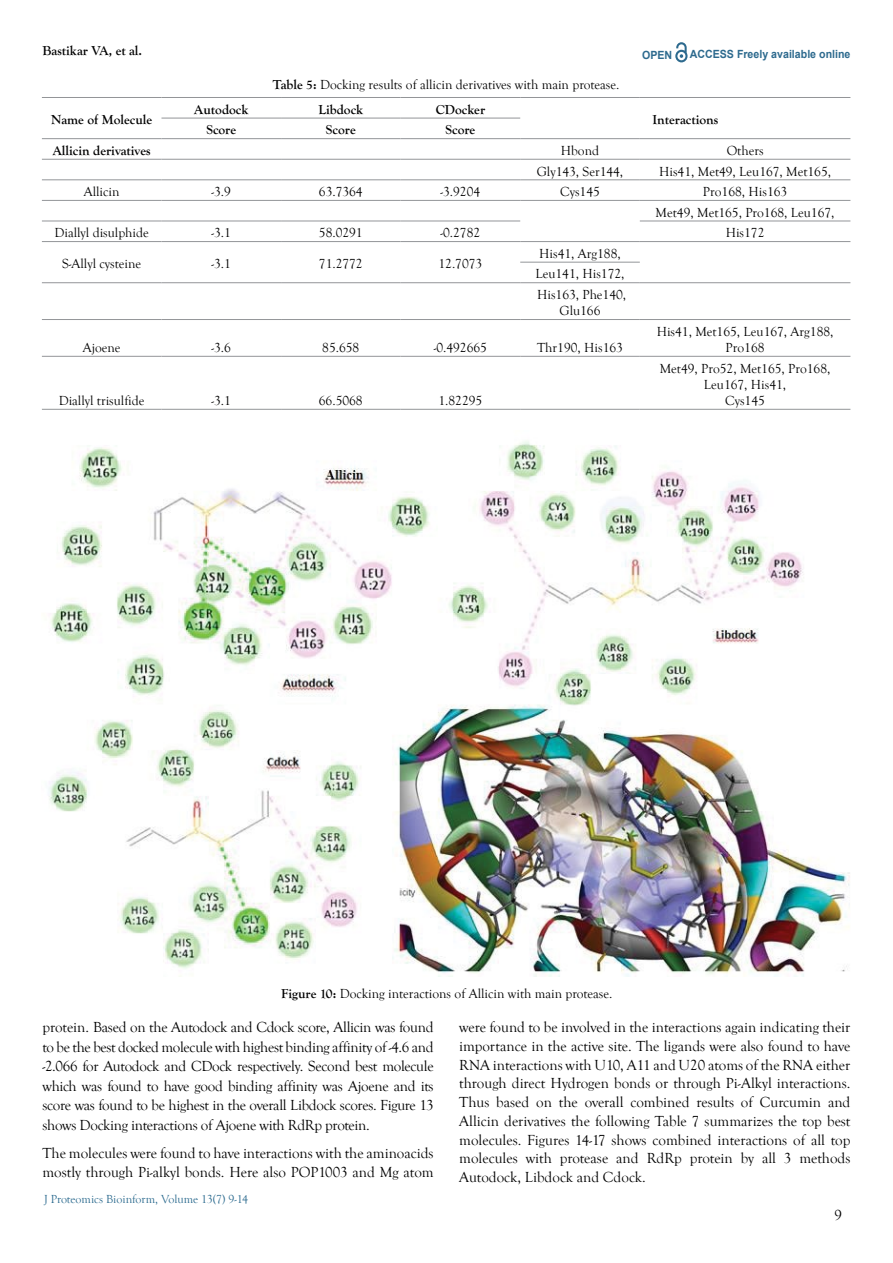
<style>
.page{position:relative;width:893px;height:1263px;background:#fff}
.page>*{position:absolute;margin:0;border:0;box-sizing:border-box;transform-origin:0 0}
.t1{font:15px/18.8px "Goudy Old Style T";color:#000;text-align:justify}
.t2{font:13.5px/20.5px "Goudy Old Style T";color:#000;text-align:center}
.t3{font:700 13.5px "Goudy Old Style T";color:#000}
.t4{font:12px "Goudy Old Style T";color:#2c6b8f}
.t5{font:700 11.25px "Arial";color:#2d6a8e;scale:.94 1}
.s1{font-weight:700}
</style>
<div class="page">
<svg style="left:675px;top:43px;width:12px;height:19px"></svg>
<hr style="left:42px;top:97px;width:119px;height:1px;background:#939598">
<hr style="left:161px;top:97px;width:120px;height:1px;background:#939598">
<hr style="left:281px;top:97px;width:120px;height:1px;background:#939598">
<hr style="left:401px;top:97px;width:119px;height:1px;background:#939598">
<hr style="left:520px;top:97px;width:120px;height:1px;background:#939598">
<hr style="left:640px;top:97px;width:210px;height:1px;background:#939598">
<hr style="left:161px;top:118px;width:120px;height:1px;background:#939598">
<hr style="left:281px;top:118px;width:120px;height:1px;background:#939598">
<hr style="left:401px;top:118px;width:119px;height:1px;background:#939598">
<hr style="left:42px;top:138px;width:119px;height:1px;background:#939598">
<hr style="left:161px;top:138px;width:120px;height:1px;background:#939598">
<hr style="left:281px;top:138px;width:120px;height:1px;background:#939598">
<hr style="left:401px;top:138px;width:119px;height:1px;background:#939598">
<hr style="left:520px;top:138px;width:120px;height:1px;background:#939598">
<hr style="left:640px;top:138px;width:210px;height:1px;background:#939598">
<hr style="left:42px;top:159px;width:119px;height:1px;background:#939598">
<hr style="left:161px;top:159px;width:120px;height:1px;background:#939598">
<hr style="left:281px;top:159px;width:120px;height:1px;background:#939598">
<hr style="left:401px;top:159px;width:119px;height:1px;background:#939598">
<hr style="left:520px;top:159px;width:120px;height:1px;background:#939598">
<hr style="left:640px;top:159px;width:210px;height:1px;background:#939598">
<hr style="left:42px;top:180px;width:119px;height:1px;background:#939598">
<hr style="left:161px;top:180px;width:120px;height:1px;background:#939598">
<hr style="left:281px;top:180px;width:120px;height:1px;background:#939598">
<hr style="left:401px;top:180px;width:119px;height:1px;background:#939598">
<hr style="left:520px;top:180px;width:120px;height:1px;background:#939598">
<hr style="left:640px;top:180px;width:210px;height:1px;background:#939598">
<hr style="left:42px;top:200px;width:119px;height:1px;background:#939598">
<hr style="left:161px;top:200px;width:120px;height:1px;background:#939598">
<hr style="left:281px;top:200px;width:120px;height:1px;background:#939598">
<hr style="left:401px;top:200px;width:119px;height:1px;background:#939598">
<hr style="left:520px;top:200px;width:120px;height:1px;background:#939598">
<hr style="left:640px;top:200px;width:210px;height:1px;background:#939598">
<hr style="left:42px;top:221px;width:119px;height:1px;background:#939598">
<hr style="left:161px;top:221px;width:120px;height:1px;background:#939598">
<hr style="left:281px;top:221px;width:120px;height:1px;background:#939598">
<hr style="left:401px;top:221px;width:119px;height:1px;background:#939598">
<hr style="left:640px;top:221px;width:210px;height:1px;background:#939598">
<hr style="left:42px;top:241px;width:119px;height:1px;background:#939598">
<hr style="left:161px;top:241px;width:120px;height:1px;background:#939598">
<hr style="left:281px;top:241px;width:120px;height:1px;background:#939598">
<hr style="left:401px;top:241px;width:119px;height:1px;background:#939598">
<hr style="left:520px;top:241px;width:120px;height:1px;background:#939598">
<hr style="left:640px;top:241px;width:210px;height:1px;background:#939598">
<hr style="left:520px;top:262px;width:120px;height:1px;background:#939598">
<hr style="left:42px;top:282px;width:119px;height:1px;background:#939598">
<hr style="left:161px;top:282px;width:120px;height:1px;background:#939598">
<hr style="left:281px;top:282px;width:120px;height:1px;background:#939598">
<hr style="left:401px;top:282px;width:119px;height:1px;background:#939598">
<hr style="left:520px;top:282px;width:120px;height:1px;background:#939598">
<hr style="left:640px;top:282px;width:210px;height:1px;background:#939598">
<hr style="left:42px;top:319px;width:119px;height:1px;background:#939598">
<hr style="left:161px;top:319px;width:120px;height:1px;background:#939598">
<hr style="left:281px;top:319px;width:120px;height:1px;background:#939598">
<hr style="left:401px;top:319px;width:119px;height:1px;background:#939598">
<hr style="left:520px;top:319px;width:120px;height:1px;background:#939598">
<hr style="left:640px;top:319px;width:210px;height:1px;background:#939598">
<hr style="left:42px;top:356px;width:119px;height:1px;background:#939598">
<hr style="left:161px;top:356px;width:120px;height:1px;background:#939598">
<hr style="left:281px;top:356px;width:120px;height:1px;background:#939598">
<hr style="left:401px;top:356px;width:119px;height:1px;background:#939598">
<hr style="left:520px;top:356px;width:120px;height:1px;background:#939598">
<hr style="left:640px;top:356px;width:210px;height:1px;background:#939598">
<hr style="left:42px;top:409px;width:119px;height:1px;background:#939598">
<hr style="left:161px;top:409px;width:120px;height:1px;background:#939598">
<hr style="left:281px;top:409px;width:120px;height:1px;background:#939598">
<hr style="left:401px;top:409px;width:119px;height:1px;background:#939598">
<hr style="left:520px;top:409px;width:120px;height:1px;background:#939598">
<hr style="left:640px;top:409px;width:210px;height:1px;background:#939598">
<img style="left:49px;top:441px;width:801px;height:536px">
<p class="t3" style="left:43px;top:43px;width:101px">Bastikar VA, et al.</p>
<p class="t5" style="left:642px;top:47px;width:34px">OPEN</p>
<p class="t5" style="left:690px;top:46px;width:172px">ACCESS Freely available online</p>
<p class="t3" style="left:51px;top:112px;width:102px">Name of Molecule</p>
<p class="t2" style="left:273px;top:74px;width:348px"><span class="s1">Table 5:</span> Docking results of allicin derivatives with main protease.</p>
<p class="t3" style="left:194px;top:102px;width:56px">Autodock</p>
<p class="t3" style="left:318px;top:102px;width:46px">Libdock</p>
<p class="t3" style="left:436px;top:102px;width:51px">CDocker</p>
<p class="t3" style="left:206px;top:122px;width:31px">Score</p>
<p class="t3" style="left:326px;top:122px;width:31px">Score</p>
<p class="t3" style="left:445px;top:122px;width:31px">Score</p>
<p class="t3" style="left:652px;top:112px;width:67px">Interactions</p>
<p class="t3" style="left:53px;top:143px;width:99px">Allicin derivatives</p>
<p class="t2" style="left:561px;top:141px;width:40px">Hbond</p>
<p class="t2" style="left:727px;top:141px;width:38px">Others</p>
<p class="t2" style="left:537px;top:161px;width:88px">Gly143, Ser144,</p>
<p class="t2" style="left:659px;top:161px;width:173px">His41, Met49, Leu167, Met165,</p>
<p class="t2" style="left:84px;top:182px;width:37px">Allicin</p>
<p class="t2" style="left:212px;top:182px;width:21px">-3.9</p>
<p class="t2" style="left:319px;top:182px;width:45px">63.7364</p>
<p class="t2" style="left:441px;top:182px;width:41px">-3.9204</p>
<p class="t2" style="left:560px;top:182px;width:41px">Cys145</p>
<p class="t2" style="left:656px;top:182px;width:180px">Pro168, His163<br>Met49, Met165, Pro168, Leu167,</p>
<p class="t2" style="left:54px;top:223px;width:96px">Diallyl disulphide</p>
<p class="t2" style="left:212px;top:223px;width:21px">-3.1</p>
<p class="t2" style="left:319px;top:223px;width:45px">58.0291</p>
<p class="t2" style="left:441px;top:223px;width:41px">-0.2782</p>
<p class="t2" style="left:726px;top:223px;width:40px">His172</p>
<p class="t2" style="left:62px;top:254px;width:80px">S-Allyl cysteine</p>
<p class="t2" style="left:212px;top:254px;width:21px">-3.1</p>
<p class="t2" style="left:319px;top:254px;width:45px">71.2772</p>
<p class="t2" style="left:438px;top:254px;width:45px">12.7073</p>
<p class="t2" style="left:535px;top:243px;width:92px;text-align:left">His41, Arg188,<br>Leu141, His172,<br>His163, Phe140,</p>
<p class="t2" style="left:559px;top:301px;width:42px">Glu166</p>
<p class="t2" style="left:83px;top:338px;width:39px">Ajoene</p>
<p class="t2" style="left:212px;top:338px;width:21px">-3.6</p>
<p class="t2" style="left:322px;top:338px;width:39px">85.658</p>
<p class="t2" style="left:434px;top:338px;width:55px">-0.492665</p>
<p class="t2" style="left:537px;top:338px;width:87px">Thr190, His163</p>
<p class="t2" style="left:657px;top:324px;width:178px;line-height:16.2px">His41, Met165, Leu167, Arg188,<br>Pro168</p>
<p class="t2" style="left:59px;top:391px;width:87px">Diallyl trisulfide</p>
<p class="t2" style="left:212px;top:391px;width:21px">-3.1</p>
<p class="t2" style="left:319px;top:391px;width:45px">66.5068</p>
<p class="t2" style="left:438px;top:391px;width:45px">1.82295</p>
<p class="t2" style="left:660px;top:360px;width:172px;line-height:16.2px">Met49, Pro52, Met165, Pro168,<br>Leu167, His41,<br>Cys145</p>
<p class="t2" style="left:281px;top:983px;width:333px"><span class="s1">Figure 10:</span> Docking interactions of Allicin with main protease.</p>
<p class="t1" style="left:43px;top:1018px;width:393px;line-height:19.5px">protein. Based on the Autodock and Cdock score, Allicin was found to be the best docked molecule with highest binding affinity of -4.6 and -2.066 for Autodock and CDock respectively. Second best molecule which was found to have good binding affinity was Ajoene and its score was found to be highest in the overall Libdock scores. Figure 13 shows Docking interactions of Ajoene with RdRp protein.</p>
<p class="t1" style="left:43px;top:1143px;width:393px;line-height:19.5px">The molecules were found to have interactions with the aminoacids mostly through Pi-alkyl bonds. Here also POP1003 and Mg atom</p>
<p class="t1" style="left:459px;top:1018px;width:393px">were found to be involved in the interactions again indicating their importance in the active site. The ligands were also found to have RNA interactions with U10, A11 and U20 atoms of the RNA either through direct Hydrogen bonds or through Pi-Alkyl interactions.<br>Thus based on the overall combined results of Curcumin and Allicin derivatives the following Table 7 summarizes the top best molecules. Figures 14-17 shows combined interactions of all top molecules with protease and RdRp protein by all 3 methods Autodock, Libdock and Cdock.</p>
<p class="t4" style="left:44px;top:1192px;width:205px">J Proteomics Bioinform, Volume 13(7) 9-14</p>
<p class="t1" style="left:834px;top:1206px;width:9px">9</p>
</div>
